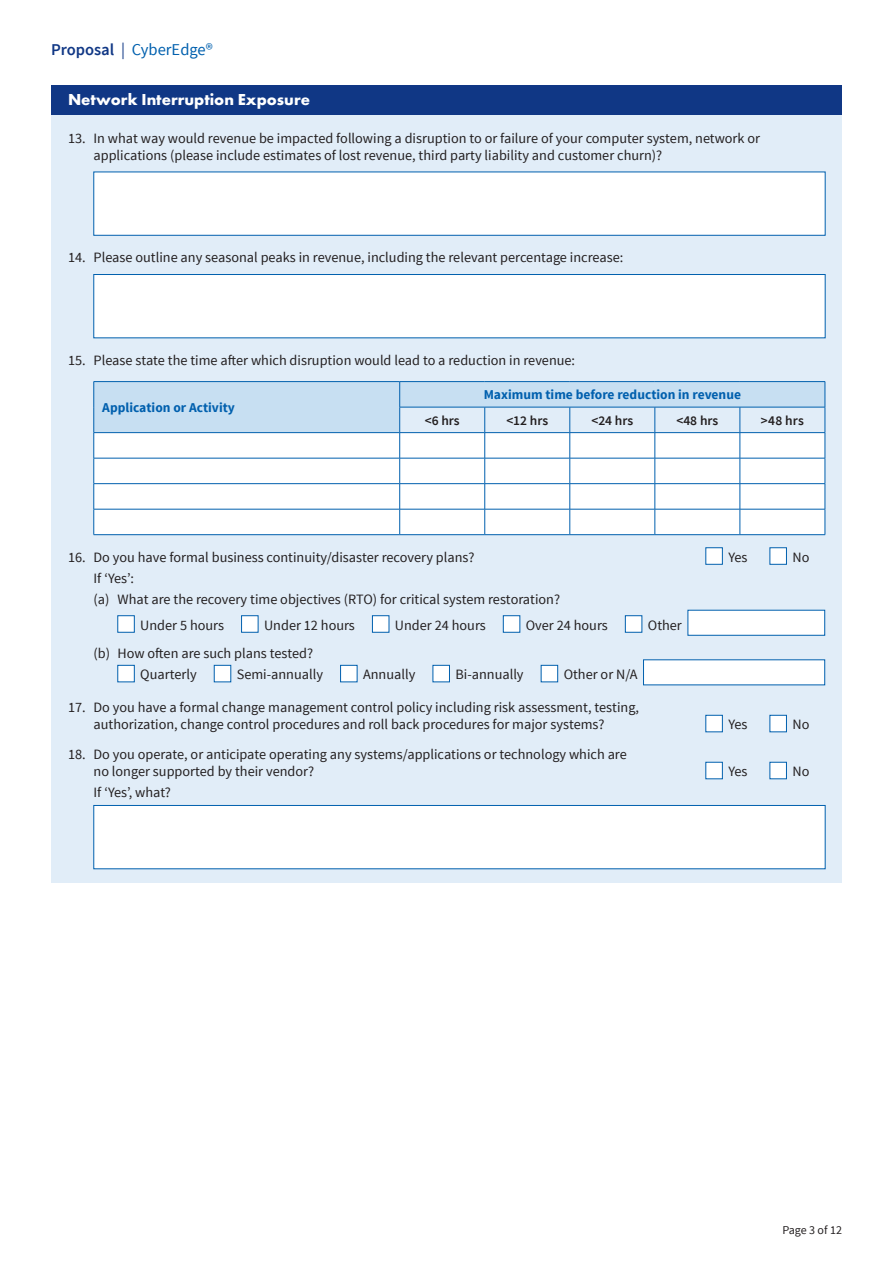
<style>
.page{position:relative;width:893px;height:1263px;background:#fff}
.page>*{position:absolute;margin:0;border:0;box-sizing:border-box;transform-origin:0 0}
._11_Bold_Reverse_Hea{font:700 16.5px "Futura PT";color:#fff}
.t1{font:16.5px "Source Sans Pro";color:#0160ae}
.Form_Questions_bodyc{font:14.25px/17.1px "Source Sans Pro";color:#231f20}
.Form_Questions_bodyc-2{font:700 13.5px "Source Sans Pro";color:#0160ae}
.Table_copy{font:600 13.5px "Source Sans Pro";color:#231f20}
.t2{font:12px "Source Sans Pro";color:#231f20}
.s1{font-weight:600;color:#103785}
.s2{color:#103785}
</style>
<div class="page">
<div style="left:51px;top:115px;width:791px;height:767px;background:#e1edf8"></div>
<div style="left:94px;top:172px;width:731px;height:63px;background:#fff"></div>
<div style="left:94px;top:274px;width:731px;height:64px;background:#fff;border:1px solid #0160ae"></div>
<hr style="left:94px;top:381px;width:306px;height:1px;background:#0160ae">
<hr style="left:400px;top:381px;width:85px;height:1px;background:#0160ae">
<hr style="left:485px;top:381px;width:85px;height:1px;background:#0160ae">
<hr style="left:570px;top:381px;width:85px;height:1px;background:#0160ae">
<hr style="left:655px;top:381px;width:85px;height:1px;background:#0160ae">
<hr style="left:740px;top:381px;width:85px;height:1px;background:#0160ae">
<hr style="left:94px;top:534px;width:306px;height:1px;background:#0160ae">
<hr style="left:400px;top:534px;width:85px;height:1px;background:#0160ae">
<hr style="left:485px;top:534px;width:85px;height:1px;background:#0160ae">
<hr style="left:570px;top:534px;width:85px;height:1px;background:#0160ae">
<hr style="left:655px;top:534px;width:85px;height:1px;background:#0160ae">
<hr style="left:740px;top:534px;width:85px;height:1px;background:#0160ae">
<svg style="left:94px;top:382px;width:732px;height:152px;background:#e5eff8"></svg>
<div style="left:706px;top:548px;width:16px;height:16px;background:#fff"></div>
<div style="left:706px;top:547px;width:17px;height:17px;border:1px solid #0160ae"></div>
<div style="left:770px;top:547px;width:17px;height:17px;background:#fff;border:1px solid #0160ae"></div>
<div style="left:118px;top:615px;width:17px;height:17px;background:#fff;border:1px solid #0160ae"></div>
<div style="left:241px;top:615px;width:17px;height:17px;background:#fff;border:1px solid #0160ae"></div>
<div style="left:372px;top:615px;width:17px;height:17px;background:#fff;border:1px solid #0160ae"></div>
<div style="left:503px;top:615px;width:17px;height:17px;background:#fff;border:1px solid #0160ae"></div>
<div style="left:625px;top:615px;width:17px;height:17px;background:#fff;border:1px solid #0160ae"></div>
<div style="left:688px;top:610px;width:137px;height:25px;background:#fff"></div>
<div style="left:118px;top:665px;width:17px;height:17px;background:#fff;border:1px solid #0160ae"></div>
<div style="left:214px;top:665px;width:17px;height:17px;background:#fff;border:1px solid #0160ae"></div>
<div style="left:340px;top:665px;width:17px;height:17px;background:#fff;border:1px solid #0160ae"></div>
<div style="left:433px;top:665px;width:17px;height:17px;background:#fff;border:1px solid #0160ae"></div>
<div style="left:541px;top:665px;width:17px;height:17px;background:#fff;border:1px solid #0160ae"></div>
<div style="left:643px;top:660px;width:182px;height:25px;background:#fff"></div>
<div style="left:706px;top:715px;width:16px;height:17px;background:#fff"></div>
<div style="left:706px;top:715px;width:17px;height:17px;border:1px solid #0160ae"></div>
<div style="left:770px;top:715px;width:17px;height:17px;background:#fff;border:1px solid #0160ae"></div>
<div style="left:706px;top:762px;width:16px;height:17px;background:#fff"></div>
<div style="left:706px;top:762px;width:17px;height:17px;border:1px solid #0160ae"></div>
<div style="left:770px;top:762px;width:17px;height:17px;background:#fff;border:1px solid #0160ae"></div>
<div style="left:94px;top:805px;width:731px;height:64px;background:#fff;border:1px solid #0160ae"></div>
<div style="left:51px;top:85px;width:791px;height:30px;background:#103785"></div>
<p class="t1" style="left:51px;top:39px;width:163px"><span class="s1">Proposal</span> <span class="s2">|</span> CyberEdge®</p>
<p class="_11_Bold_Reverse_Hea" style="left:68px;top:89px;width:244px">Network Interruption Exposure</p>
<p class="Form_Questions_bodyc" style="left:94px;top:129px;width:668px;text-indent:-26px">13. In what way would revenue be impacted following a disruption to or failure of your computer system, network or applications (please include estimates of lost revenue, third party liability and customer churn)?</p>
<p class="Form_Questions_bodyc" style="left:68px;top:249px;width:557px">14. Please outline any seasonal peaks in revenue, including the relevant percentage increase:</p>
<p class="Form_Questions_bodyc" style="left:68px;top:352px;width:509px">15. Please state the time after which disruption would lead to a reduction in revenue:</p>
<p class="Form_Questions_bodyc-2" style="left:102px;top:399px;width:134px">Application or Activity</p>
<p class="Form_Questions_bodyc-2" style="left:484px;top:386px;width:259px">Maximum time before reduction in revenue</p>
<p class="Table_copy" style="left:425px;top:412px;width:36px">&lt;6 hrs</p>
<p class="Table_copy" style="left:506px;top:412px;width:43px">&lt;12 hrs</p>
<p class="Table_copy" style="left:591px;top:412px;width:43px">&lt;24 hrs</p>
<p class="Table_copy" style="left:676px;top:412px;width:43px">&lt;48 hrs</p>
<p class="Table_copy" style="left:761px;top:412px;width:44px">&gt;48 hrs</p>
<p class="Form_Questions_bodyc" style="left:68px;top:548px;width:408px">16. Do you have formal business continuity/disaster recovery plans?</p>
<p class="Form_Questions_bodyc" style="left:728px;top:548px;width:21px">Yes</p>
<p class="Form_Questions_bodyc" style="left:792px;top:548px;width:18px">No</p>
<p class="Form_Questions_bodyc" style="left:94px;top:570px;width:42px">If ‘Yes’:</p>
<p class="Form_Questions_bodyc" style="left:94px;top:591px;width:468px">(a) What are the recovery time objectives (RTO) for critical system restoration?</p>
<p class="Form_Questions_bodyc" style="left:140px;top:616px;width:85px">Under 5 hours</p>
<p class="Form_Questions_bodyc" style="left:264px;top:616px;width:92px">Under 12 hours</p>
<p class="Form_Questions_bodyc" style="left:395px;top:616px;width:92px">Under 24 hours</p>
<p class="Form_Questions_bodyc" style="left:526px;top:616px;width:83px">Over 24 hours</p>
<p class="Form_Questions_bodyc" style="left:648px;top:616px;width:36px">Other</p>
<p class="Form_Questions_bodyc" style="left:94px;top:645px;width:221px">(b) How often are such plans tested?</p>
<p class="Form_Questions_bodyc" style="left:140px;top:666px;width:58px">Quarterly</p>
<p class="Form_Questions_bodyc" style="left:237px;top:666px;width:88px">Semi-annually</p>
<p class="Form_Questions_bodyc" style="left:363px;top:666px;width:54px">Annually</p>
<p class="Form_Questions_bodyc" style="left:455px;top:666px;width:70px">Bi-annually</p>
<p class="Form_Questions_bodyc" style="left:564px;top:666px;width:75px">Other or N/A</p>
<p class="Form_Questions_bodyc" style="left:94px;top:699px;width:547px;text-indent:-26px">17. Do you have a formal change management control policy including risk assessment, testing, authorization, change control procedures and roll back procedures for major systems?</p>
<p class="Form_Questions_bodyc" style="left:728px;top:716px;width:21px">Yes</p>
<p class="Form_Questions_bodyc" style="left:792px;top:716px;width:18px">No</p>
<p class="Form_Questions_bodyc" style="left:94px;top:746px;width:535px;text-indent:-26px">18. Do you operate, or anticipate operating any systems/applications or technology which are no longer supported by their vendor?</p>
<p class="Form_Questions_bodyc" style="left:94px;top:784px;width:79px">If ‘Yes’, what?</p>
<p class="Form_Questions_bodyc" style="left:728px;top:763px;width:21px">Yes</p>
<p class="Form_Questions_bodyc" style="left:792px;top:763px;width:18px">No</p>
<p class="t2" style="left:782px;top:1222px;width:61px">Page 3 of 12</p>
</div>
